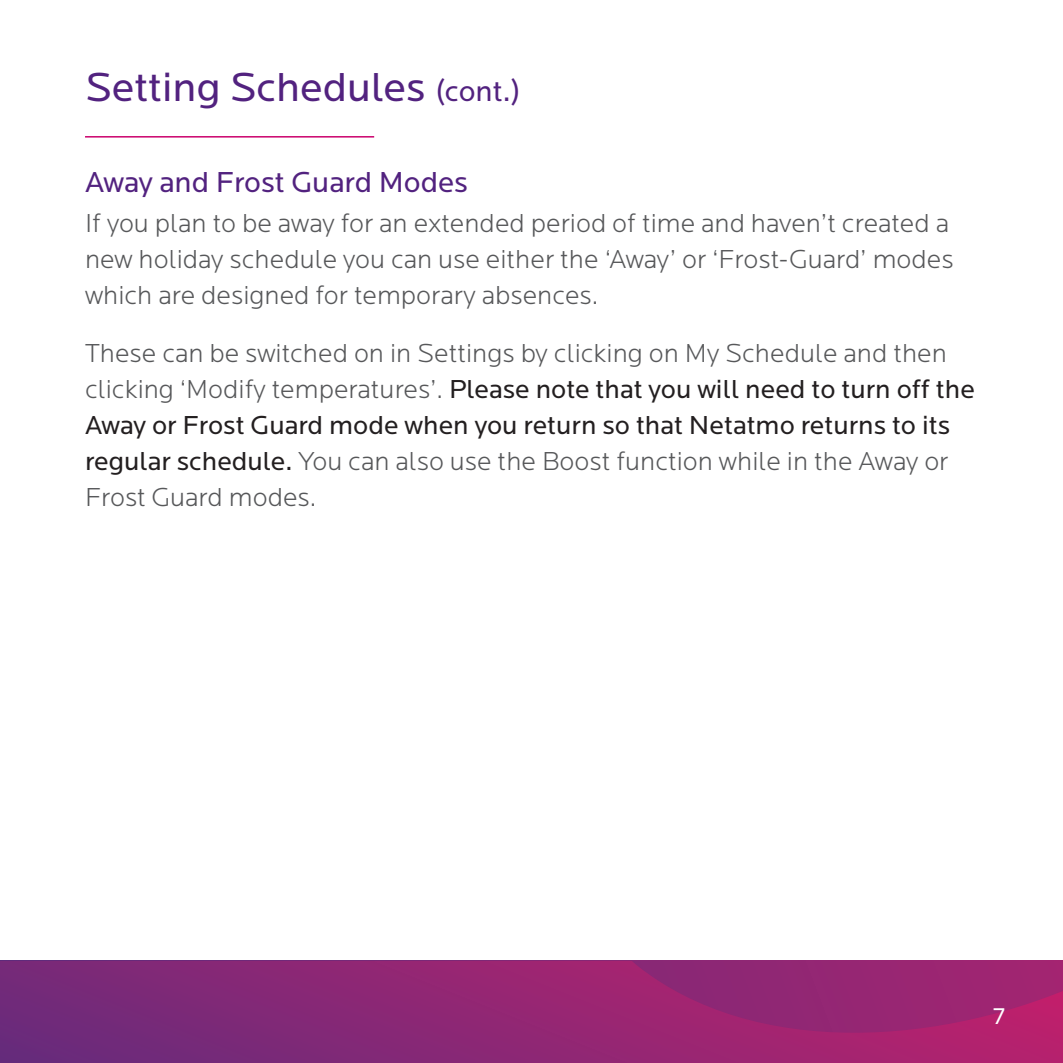
<style>
.page{position:relative;width:1063px;height:1063px;background:#fff}
.page>*{position:absolute;margin:0;border:0;box-sizing:border-box;transform-origin:0 0}
.t1{font:42px "Locator";color:#52227f}
.t2{font:30px "Locator";color:#52227f}
.t3{font:300 27px/36px "Locator";color:#57585a}
.t4{font:24px "Locator";color:#fff}
.s1{font-size:30px}
.s2{font-weight:400;color:#231f20}
</style>
<div class="page">
<svg style="left:0;top:961px;width:1063px;height:102px;background:#8f2674"></svg>
<hr style="left:85px;top:136px;width:289px;height:2px;background:#ca016c">
<p class="t1" style="left:85px;top:65px;width:437px">Setting Schedules <span class="s1">(cont.)</span></p>
<p class="t2" style="left:85px;top:166px;width:385px">Away and Frost Guard Modes</p>
<p class="t3" style="left:85px;top:206px;width:870px">If you plan to be away for an extended period of time and haven’t created a new holiday schedule you can use either the ‘Away’ or ‘Frost-Guard’ modes which are designed for temporary absences.</p>
<p class="t3" style="left:85px;top:336px;width:891px">These can be switched on in Settings by clicking on My Schedule and then clicking ‘Modify temperatures’. <span class="s2">Please note that you will need to turn off the Away or Frost Guard mode when you return so that Netatmo returns to its regular schedule.</span> You can also use the Boost function while in the Away or Frost Guard modes.</p>
<p class="t4" style="left:993px;top:1003px;width:14px">7</p>
</div>
